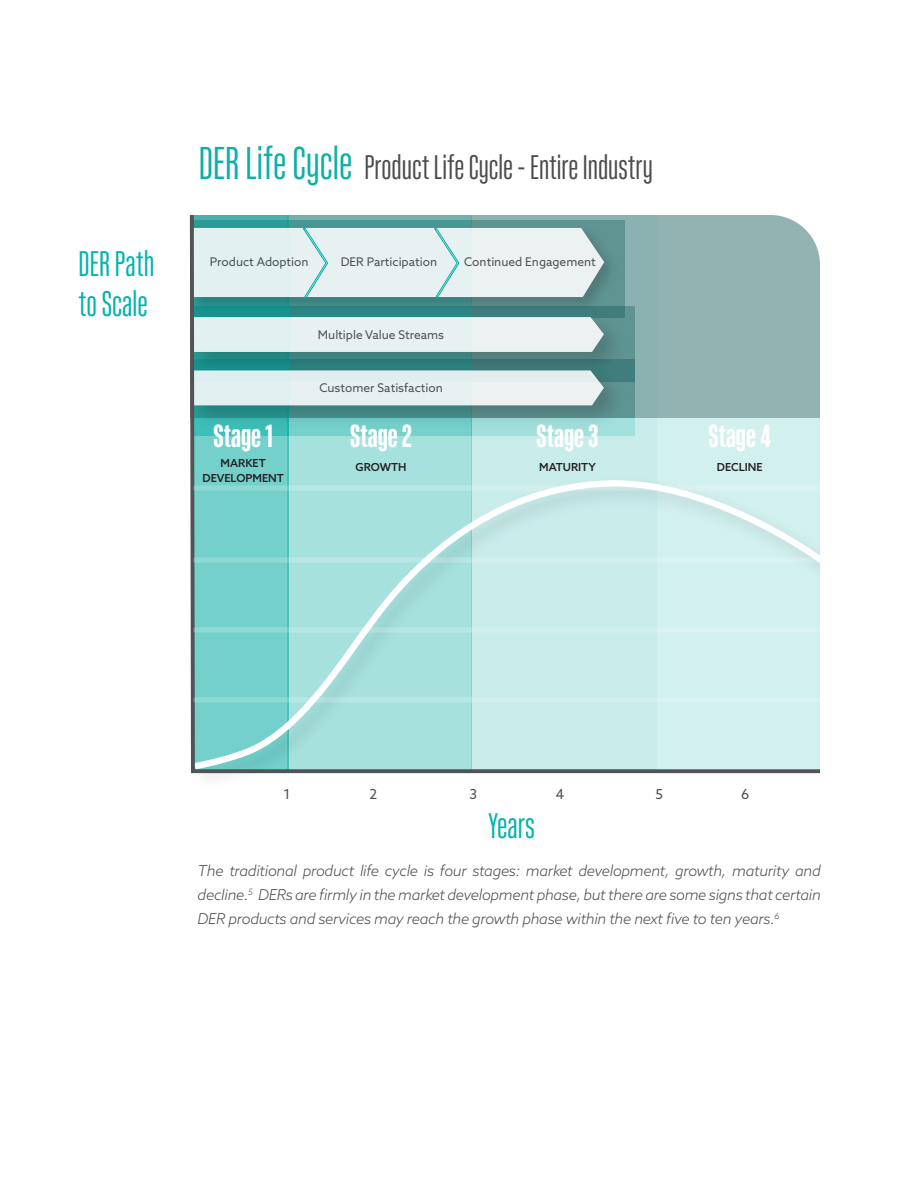
<style>
.page{position:relative;width:918px;height:1188px;background:#fff}
.page>*{position:absolute;margin:0;border:0;box-sizing:border-box;transform-origin:0 0}
.t1{font:36px/40.2px "Kaneda Gothic";color:#00b2b0}
.t2{font:34.5px "Kaneda Gothic";color:#4c4c4c}
.t3{font:700 32.25px "Kaneda Gothic";color:#fff}
.t4{font:italic 300 15px/24px "Azo Sans";letter-spacing:-.02em;color:#4c4c4c;text-align:justify}
.t5{font:13.8px "Azo Sans";color:#505456}
.t6{font:12px "Azo Sans";color:#4e5254}
.t7{font:500 11.1px/14.7px "Azo Sans";color:#231f20;text-align:center}
.s1{font-size:46.5px;color:#0fb0a4}
</style>
<div class="page">
<svg style="left:189px;top:215px;width:631px;height:560px;background:#acd6d4"></svg>
<svg style="left:193px;top:485px;width:627px;height:6px;background:#c4eae8"></svg>
<svg style="left:193px;top:557px;width:627px;height:6px;background:#c0e9e7"></svg>
<svg style="left:193px;top:627px;width:627px;height:6px;background:#c0e9e7"></svg>
<svg style="left:193px;top:697px;width:627px;height:5px;background:#c1e9e7"></svg>
<h2 class="t2" style="left:199px;top:148px;width:456px"><span class="s1">DER Life Cycle</span> Product Life Cycle - Entire Industry</h2>
<h1 class="t1" style="left:79px;top:243px;width:77px">DER Path to Scale</h1>
<p class="t6" style="left:210px;top:254px;width:100px">Product Adoption</p>
<p class="t6" style="left:341px;top:254px;width:98px">DER Participation</p>
<p class="t6" style="left:464px;top:254px;width:133px">Continued Engagement</p>
<p class="t6" style="left:318px;top:327px;width:128px">Multiple Value Streams</p>
<h3 class="t3" style="left:214px;top:418px;width:61px">Stage 1</h3>
<p class="t7" style="left:203px;top:456px;width:83px">MARKET<br>DEVELOPMENT</p>
<p class="t6" style="left:319px;top:380px;width:125px">Customer Satisfaction</p>
<h3 class="t3" style="left:350px;top:418px;width:63px">Stage 2</h3>
<p class="t7" style="left:356px;top:459px;width:52px">GROWTH</p>
<h3 class="t3" style="left:537px;top:418px;width:63px">Stage 3</h3>
<p class="t7" style="left:539px;top:459px;width:58px">MATURITY</p>
<h3 class="t3" style="left:709px;top:418px;width:64px">Stage 4</h3>
<p class="t7" style="left:717px;top:459px;width:47px">DECLINE</p>
<p class="t5" style="left:284px;top:785px;width:9px">1</p>
<p class="t5" style="left:369px;top:785px;width:9px">2</p>
<p class="t5" style="left:470px;top:785px;width:9px">3</p>
<p class="t5" style="left:556px;top:785px;width:10px">4</p>
<p class="t5" style="left:656px;top:785px;width:9px">5</p>
<p class="t5" style="left:741px;top:785px;width:10px">6</p>
<h1 class="t1" style="left:488px;top:805px;width:48px">Years</h1>
<p class="t4" style="left:198px;top:858px;width:625px">The traditional product life cycle is four stages: market development, growth, maturity and decline.<sup>5</sup> DERs are firmly in the market development phase, but there are some signs that certain DER products and services may reach the growth phase within the next five to ten years.<sup>6</sup></p>
</div>
